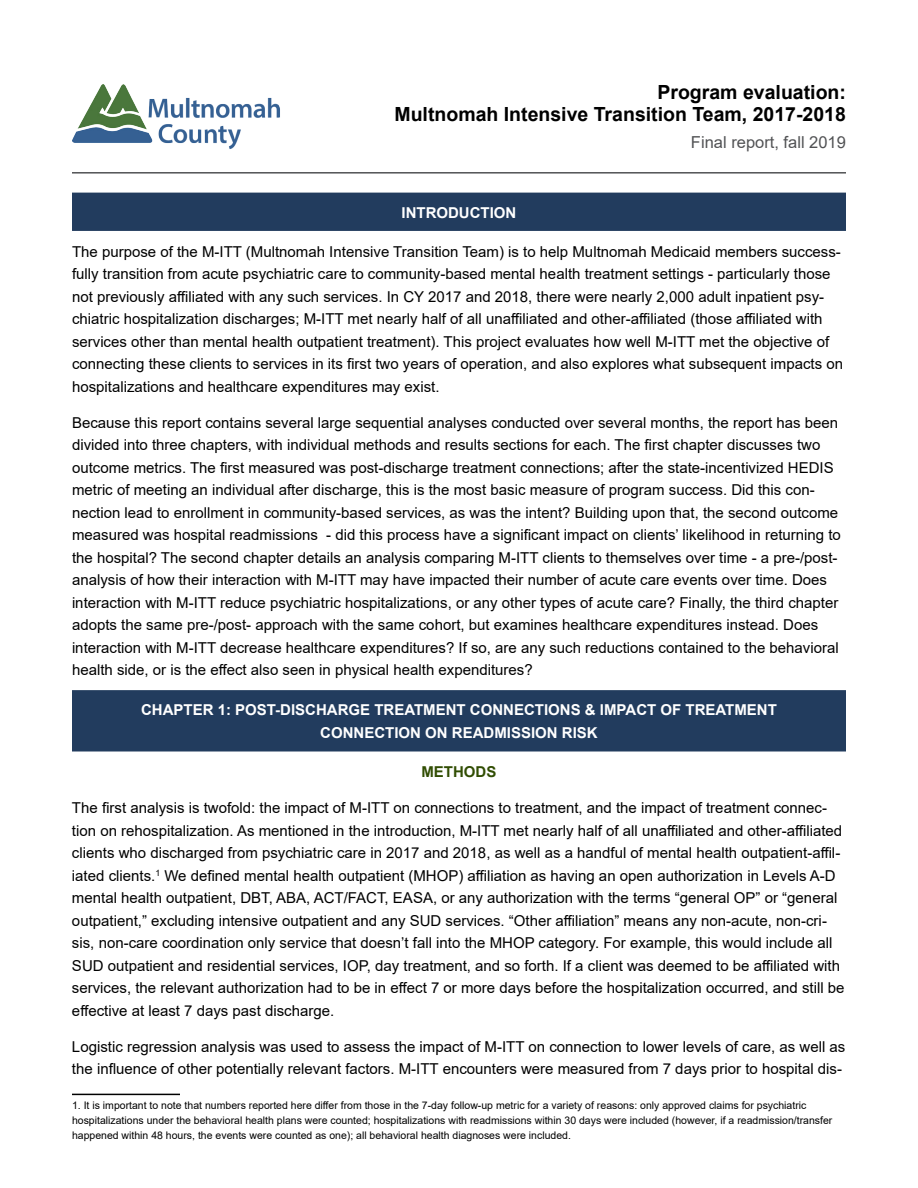
<style>
.page{position:relative;width:918px;height:1188px;background:#fff}
.page>*{position:absolute;margin:0;border:0;box-sizing:border-box;transform-origin:0 0}
.t1{font:700 19.5px/22.5px "Arial";color:#000;text-align:right}
.t2{font:16.5px "Arial";color:#515254}
.t3{font:15px/22.5px "Arial";color:#000}
.t4{font:700 15px/22.5px "Arial";color:#fff;text-align:center}
.t5{font:700 15px "Arial";color:#314d03}
.t6{font:10.5px/15px "Arial";color:#000}
</style>
<div class="page">
<img style="left:72px;top:85px;width:208px;height:64px">
<hr style="left:72px;top:172px;width:774px;height:2px;background:#515254">
<div style="left:72px;top:193px;width:774px;height:38px;background:#223c5e;border:2px solid #223c5e"></div>
<div style="left:72px;top:690px;width:774px;height:62px;background:#223c5e;border:2px solid #223c5e"></div>
<hr style="left:72px;top:1094px;width:108px;height:1px;background:#000">
<h1 class="t1" style="left:394px;top:81px;width:453px">Program evaluation:<br>Multnomah Intensive Transition Team, 2017-2018</h1>
<p class="t2" style="left:691px;top:131px;width:156px">Final report, fall 2019</p>
<p class="t4" style="left:402px;top:201px;width:116px">INTRODUCTION</p>
<p class="t3" style="left:72px;top:240px;width:773px">The purpose of the M-ITT (Multnomah Intensive Transition Team) is to help Multnomah Medicaid members success&shy;fully transition from acute psychiatric care to community-based mental health treatment settings - particularly those not previously affiliated with any such services. In CY 2017 and 2018, there were nearly 2,000 adult inpatient psy&shy;chiatric hospitalization discharges; M-ITT met nearly half of all unaffiliated and other-affiliated (those affiliated with services other than mental health outpatient treatment). This project evaluates how well M-ITT met the objective of connecting these clients to services in its first two years of operation, and also explores what subsequent impacts on hospitalizations and healthcare expenditures may exist.</p>
<p class="t3" style="left:72px;top:411px;width:770px">Because this report contains several large sequential analyses conducted over several months, the report has been divided into three chapters, with individual methods and results sections for each. The first chapter discusses two outcome metrics. The first measured was post-discharge treatment connections; after the state-incentivized HEDIS metric of meeting an individual after discharge, this is the most basic measure of program success. Did this con&shy;nection lead to enrollment in community-based services, as was the intent? Building upon that, the second outcome measured was hospital readmissions - did this process have a significant impact on clients’ likelihood in returning to the hospital? The second chapter details an analysis comparing M-ITT clients to themselves over time - a pre-/post&shy;analysis of how their interaction with M-ITT may have impacted their number of acute care events over time. Does interaction with M-ITT reduce psychiatric hospitalizations, or any other types of acute care? Finally, the third chapter adopts the same pre-/post- approach with the same cohort, but examines healthcare expenditures instead. Does interaction with M-ITT decrease healthcare expenditures? If so, are any such reductions contained to the behavioral health side, or is the effect also seen in physical health expenditures?</p>
<p class="t4" style="left:141px;top:699px;width:637px">CHAPTER 1: POST-DISCHARGE TREATMENT CONNECTIONS &amp; IMPACT OF TREATMENT<br>CONNECTION ON READMISSION RISK</p>
<p class="t5" style="left:421px;top:762px;width:76px">METHODS</p>
<p class="t3" style="left:72px;top:797px;width:774px">The first analysis is twofold: the impact of M-ITT on connections to treatment, and the impact of treatment connec&shy;tion on rehospitalization. As mentioned in the introduction, M-ITT met nearly half of all unaffiliated and other-affiliated clients who discharged from psychiatric care in 2017 and 2018, as well as a handful of mental health outpatient-affil&shy;iated clients.<sup>1</sup> We defined mental health outpatient (MHOP) affiliation as having an open authorization in Levels A-D mental health outpatient, DBT, ABA, ACT/FACT, EASA, or any authorization with the terms “general OP” or “general outpatient,” excluding intensive outpatient and any SUD services. “Other affiliation” means any non-acute, non-cri&shy;sis, non-care coordination only service that doesn’t fall into the MHOP category. For example, this would include all SUD outpatient and residential services, IOP, day treatment, and so forth. If a client was deemed to be affiliated with services, the relevant authorization had to be in effect 7 or more days before the hospitalization occurred, and still be effective at least 7 days past discharge.</p>
<p class="t3" style="left:72px;top:1035px;width:775px">Logistic regression analysis was used to assess the impact of M-ITT on connection to lower levels of care, as well as the influence of other potentially relevant factors. M-ITT encounters were measured from 7 days prior to hospital dis-</p>
<p class="t6" style="left:72px;top:1098px;width:762px">1. It is important to note that numbers reported here differ from those in the 7-day follow-up metric for a variety of reasons: only approved claims for psychiatric hospitalizations under the behavioral health plans were counted; hospitalizations with readmissions within 30 days were included (however, if a readmission/transfer happened within 48 hours, the events were counted as one); all behavioral health diagnoses were included.</p>
</div>
